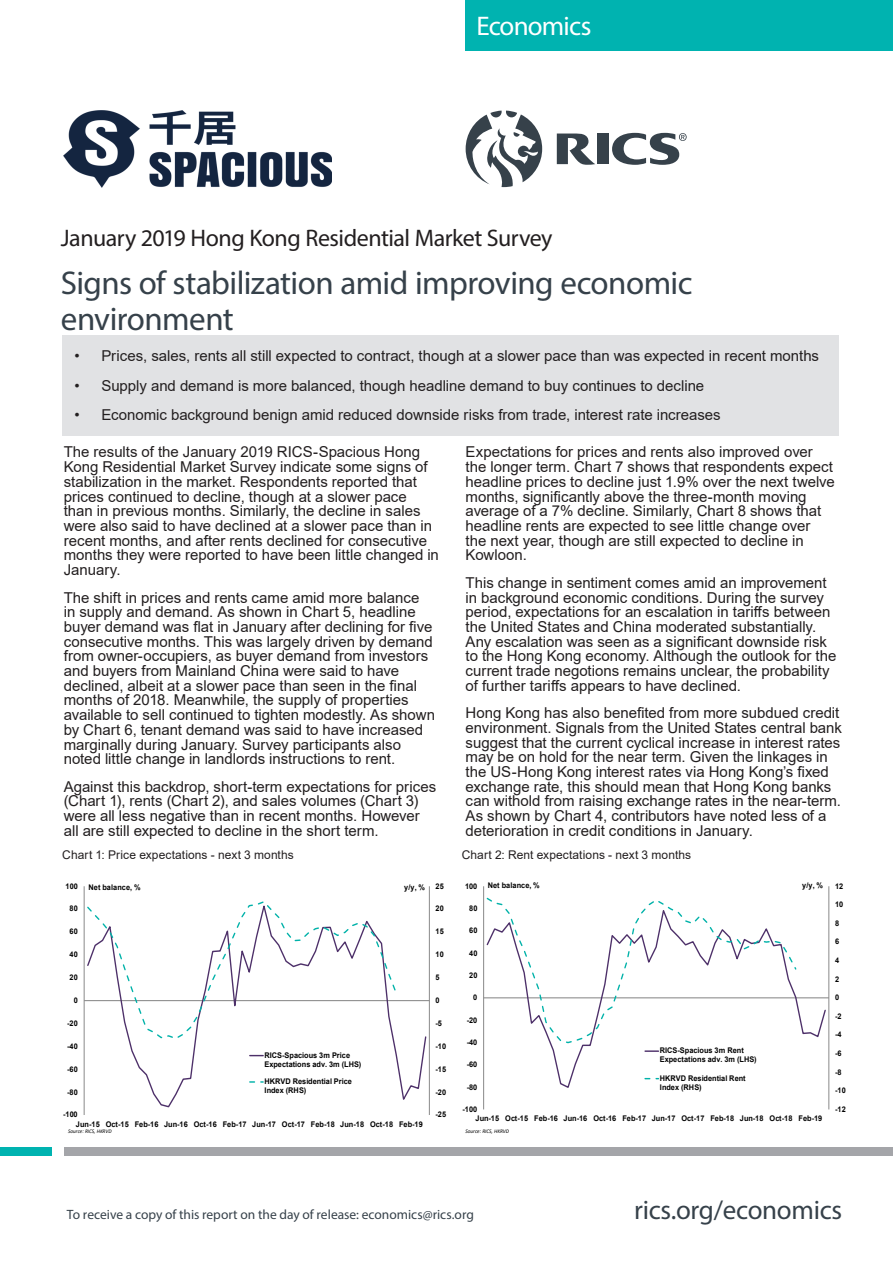
<style>
.page{position:relative;width:893px;height:1263px;background:#fff}
.page>*{position:absolute;margin:0;border:0;box-sizing:border-box;transform-origin:0 0}
.Document_Cover_Sub-t{font:33px/36px "Myriad Pro";letter-spacing:-.015em;color:#36414a}
.t1{font:27px "Myriad Pro";letter-spacing:-.01em;color:#36414a}
.t2{font:27px "Myriad Pro";letter-spacing:-.03em;color:#fff}
.Document_Cover_Sub-t-2{font:24px "Myriad Pro";letter-spacing:-.02em;color:#231f20}
.Sub_Header{font:15px/14.7px "Arial";color:#231f20}
.t3{font:13.5px "Myriad Pro";color:#36414a}
.Chart_description_te{font:12px "Arial";letter-spacing:.01em;color:#231f20}
.t4{font:700 7.8px/9px "Arial";letter-spacing:.01em;color:#000;scale:.95 1}
.t5{font:italic 5.55px "Calibri";letter-spacing:-.015em;color:#000;scale:.95 1}
</style>
<div class="page">
<div style="left:466px;top:0;width:427px;height:51px;background:#00b3b0"></div>
<svg style="left:466px;top:111px;width:76px;height:76px"></svg>
<svg style="left:612px;top:133px;width:75px;height:32px"></svg>
<svg style="left:557px;top:133px;width:38px;height:32px"></svg>
<div style="left:597px;top:134px;width:12px;height:30px;background:#36414a"></div>
<div style="left:0;top:1147px;width:51px;height:8px;background:#00b3b0"></div>
<div style="left:64px;top:1147px;width:829px;height:8px;background:#a4a5a9"></div>
<div style="left:62px;top:335px;width:776px;height:100px;background:#e1e2e4"></div>
<hr style="left:429px;top:886px;width:1px;height:229px;background:#868686">
<hr style="left:84px;top:886px;width:1px;height:229px;background:#868686">
<hr style="left:84px;top:1000px;width:345px;height:1px;background:#868686">
<svg style="left:128px;top:1000px;width:299px;height:108px"></svg>
<svg style="left:86px;top:901px;width:312px;height:139px"></svg>
<svg style="left:250px;top:1055px;width:13px;height:1px"></svg>
<svg style="left:250px;top:1081px;width:13px;height:2px"></svg>
<hr style="left:829px;top:886px;width:1px;height:223px;background:#868686">
<hr style="left:483px;top:886px;width:1px;height:223px;background:#868686">
<hr style="left:484px;top:997px;width:345px;height:1px;background:#868686">
<svg style="left:550px;top:997px;width:277px;height:91px"></svg>
<svg style="left:485px;top:897px;width:313px;height:147px"></svg>
<svg style="left:645px;top:1050px;width:13px;height:2px"></svg>
<svg style="left:645px;top:1078px;width:13px;height:1px"></svg>
<img style="left:64px;top:111px;width:268px;height:76px">
<h2 class="t2" style="left:476px;top:10px;width:116px">Economics</h2>
<p class="Document_Cover_Sub-t-2" style="left:61px;top:223px;width:493px">January 2019 Hong Kong Residential Market Survey</p>
<p class="Document_Cover_Sub-t" style="left:61px;top:265px;width:633px">Signs of stabilization amid improving economic environment</p>
<p class="Sub_Header" style="left:74px;top:348px;width:746px">• Prices, sales, rents all still expected to contract, though at a slower pace than was expected in recent months</p>
<p class="Sub_Header" style="left:74px;top:378px;width:631px">• Supply and demand is more balanced, though headline demand to buy continues to decline</p>
<p class="Sub_Header" style="left:74px;top:407px;width:648px">• Economic background benign amid reduced downside risks from trade, interest rate increases</p>
<p class="Sub_Header" style="left:64px;top:445px;width:377px">The results of the January 2019 RICS-Spacious Hong Kong Residential Market Survey indicate some signs of stabilization in the market. Respondents reported that prices continued to decline, though at a slower pace than in previous months. Similarly, the decline in sales were also said to have declined at a slower pace than in recent months, and after rents declined for consecutive months they were reported to have been little changed in January.</p>
<p class="Sub_Header" style="left:64px;top:590px;width:373px">The shift in prices and rents came amid more balance<br>in supply and demand. As shown in Chart 5, headline buyer demand was flat in January after declining for five consecutive months. This was largely driven by demand from owner-occupiers, as buyer demand from investors and buyers from Mainland China were said to have declined, albeit at a slower pace than seen in the final months of 2018. Meanwhile, the supply of properties available to sell continued to tighten modestly. As shown by Chart 6, tenant demand was said to have increased marginally during January. Survey participants also noted little change in landlords instructions to rent.</p>
<p class="Sub_Header" style="left:64px;top:779px;width:374px">Against this backdrop, short-term expectations for prices (Chart 1), rents (Chart 2), and sales volumes (Chart 3) were all less negative than in recent months. However all are still expected to decline in the short term.</p>
<p class="Sub_Header" style="left:466px;top:445px;width:371px">Expectations for prices and rents also improved over the longer term. Chart 7 shows that respondents expect headline prices to decline just 1.9% over the next twelve months, significantly above the three-month moving average of a 7% decline. Similarly, Chart 8 shows that headline rents are expected to see little change over the next year, though are still expected to decline in Kowloon.</p>
<p class="Sub_Header" style="left:466px;top:575px;width:372px">This change in sentiment comes amid an improvement in background economic conditions. During the survey period, expectations for an escalation in tariffs between the United States and China moderated substantially.<br>Any escalation was seen as a significant downside risk to the Hong Kong economy. Although the outlook for the current trade negotions remains unclear, the probability of further tariffs appears to have declined.</p>
<p class="Sub_Header" style="left:466px;top:705px;width:378px">Hong Kong has also benefited from more subdued credit environment. Signals from the United States central bank suggest that the current cyclical increase in interest rates may be on hold for the near term. Given the linkages in the US-Hong Kong interest rates via Hong Kong’s fixed exchange rate, this should mean that Hong Kong banks can withold from raising exchange rates in the near-term.<br>As shown by Chart 4, contributors have noted less of a deterioration in credit conditions in January.</p>
<p class="Chart_description_te" style="left:62px;top:846px;width:233px">Chart 1: Price expectations - next 3 months</p>
<p class="Chart_description_te" style="left:462px;top:846px;width:231px">Chart 2: Rent expectations - next 3 months</p>
<p class="t4" style="left:66px;top:881px;width:14px">100</p>
<p class="t4" style="left:89px;top:883px;width:56px">Net balance, %</p>
<p class="t4" style="left:404px;top:883px;width:23px">y/y, %</p>
<p class="t4" style="left:436px;top:881px;width:10px">25</p>
<p class="t4" style="left:465px;top:881px;width:14px">100</p>
<p class="t4" style="left:488px;top:880px;width:56px">Net balance, %</p>
<p class="t4" style="left:802px;top:881px;width:23px">y/y, %</p>
<p class="t4" style="left:70px;top:904px;width:10px">80</p>
<p class="t4" style="left:436px;top:904px;width:10px">20</p>
<p class="t4" style="left:469px;top:904px;width:10px">80</p>
<p class="t4" style="left:70px;top:927px;width:10px">60</p>
<p class="t4" style="left:436px;top:927px;width:10px">15</p>
<p class="t4" style="left:469px;top:926px;width:10px">60</p>
<p class="t4" style="left:70px;top:950px;width:10px">40</p>
<p class="t4" style="left:436px;top:950px;width:10px">10</p>
<p class="t4" style="left:469px;top:948px;width:10px">40</p>
<p class="t4" style="left:70px;top:973px;width:10px">20</p>
<p class="t4" style="left:436px;top:973px;width:6px">5</p>
<p class="t4" style="left:469px;top:971px;width:10px">20</p>
<p class="t4" style="left:74px;top:996px;width:6px">0</p>
<p class="t4" style="left:436px;top:996px;width:6px">0</p>
<p class="t4" style="left:473px;top:993px;width:6px">0</p>
<p class="t4" style="left:67px;top:1019px;width:13px">-20</p>
<p class="t4" style="left:436px;top:1019px;width:8px">-5</p>
<p class="t4" style="left:467px;top:1015px;width:13px">-20</p>
<p class="t4" style="left:67px;top:1041px;width:13px">-40</p>
<p class="t4" style="left:67px;top:1064px;width:13px">-60</p>
<p class="t4" style="left:67px;top:1087px;width:13px">-80</p>
<p class="t4" style="left:265px;top:1051px;width:103px">RICS-Spacious 3m Price<br>Expectations adv. 3m (LHS)</p>
<p class="t4" style="left:265px;top:1077px;width:94px">HKRVD Residential Price<br>Index (RHS)</p>
<p class="t4" style="left:436px;top:1041px;width:13px">-10</p>
<p class="t4" style="left:467px;top:1038px;width:13px">-40</p>
<p class="t4" style="left:436px;top:1064px;width:13px">-15</p>
<p class="t4" style="left:467px;top:1060px;width:13px">-60</p>
<p class="t4" style="left:436px;top:1087px;width:13px">-20</p>
<p class="t4" style="left:467px;top:1082px;width:13px">-80</p>
<p class="t4" style="left:660px;top:1046px;width:103px">RICS-Spacious 3m Rent<br>Expectations adv. 3m (LHS)</p>
<p class="t4" style="left:660px;top:1074px;width:92px">HKRVD Residential Rent<br>Index (RHS)</p>
<p class="t4" style="left:63px;top:1110px;width:17px">-100</p>
<p class="t4" style="left:76px;top:1119px;width:367px">Jun-15 Oct-15 Feb-16 Jun-16 Oct-16 Feb-17 Jun-17 Oct-17 Feb-18 Jun-18 Oct-18 Feb-19</p>
<p class="t4" style="left:436px;top:1110px;width:13px">-25</p>
<p class="t4" style="left:463px;top:1105px;width:17px">-100</p>
<p class="t4" style="left:475px;top:1114px;width:367px">Jun-15 Oct-15 Feb-16 Jun-16 Oct-16 Feb-17 Jun-17 Oct-17 Feb-18 Jun-18 Oct-18 Feb-19</p>
<p class="t5" style="left:68px;top:1128px;width:47px">Source: RICS, HKRVD</p>
<p class="t5" style="left:466px;top:1127px;width:47px">Source: RICS, HKRVD</p>
<p class="t4" style="left:835px;top:881px;width:10px">12</p>
<p class="t4" style="left:835px;top:900px;width:10px">10</p>
<p class="t4" style="left:835px;top:918px;width:6px">8</p>
<p class="t4" style="left:835px;top:937px;width:6px">6</p>
<p class="t4" style="left:835px;top:956px;width:6px">4</p>
<p class="t4" style="left:835px;top:974px;width:6px">2</p>
<p class="t4" style="left:835px;top:993px;width:6px">0</p>
<p class="t4" style="left:835px;top:1012px;width:8px">-2</p>
<p class="t4" style="left:835px;top:1030px;width:8px">-4</p>
<p class="t4" style="left:835px;top:1049px;width:8px">-6</p>
<p class="t4" style="left:835px;top:1067px;width:8px">-8</p>
<p class="t4" style="left:835px;top:1086px;width:13px">-10</p>
<p class="t4" style="left:835px;top:1105px;width:13px">-12</p>
<p class="t3" style="left:67px;top:1206px;width:408px">To receive a copy of this report on the day of release: economics@rics.org</p>
<h2 class="t1" style="left:634px;top:1194px;width:210px">rics.org/economics</h2>
</div>
